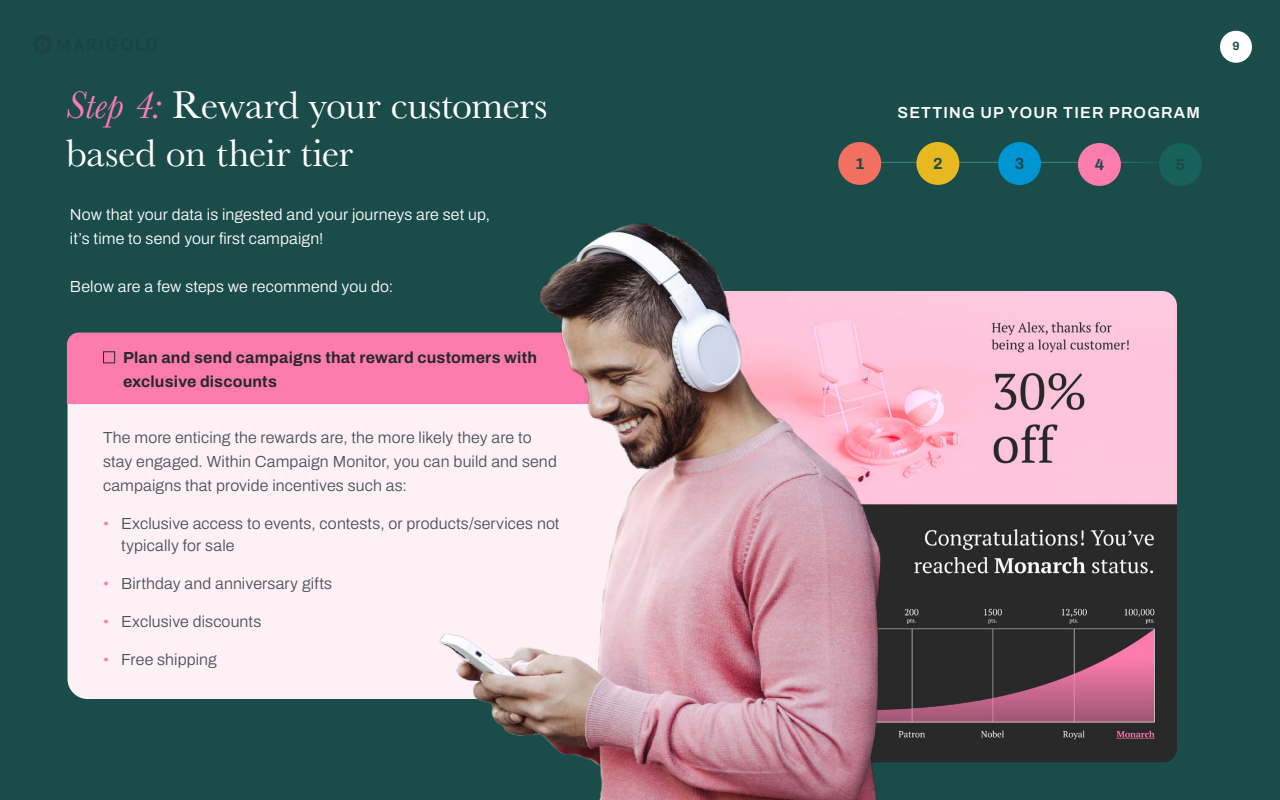
<style>
.page{position:relative;width:1280px;height:800px;background:#1a4c49}
.page>*{position:absolute;margin:0;border:0;box-sizing:border-box;transform-origin:0 0}
.t1{font:40px/48px "Baskerville";letter-spacing:-.01em;color:#fff}
.t2{font:300 16px/24px "Archivo";letter-spacing:.01em;color:#4a5056}
.t3{font:300 16px/24px "Archivo";letter-spacing:.01em;color:#fff}
.t4{font:700 16px/24px "Archivo";letter-spacing:.01em;color:#292929}
.t5{font:600 16px "Archivo";letter-spacing:.075em;color:#fff}
.t6{font:700 16px "Archivo";color:#1a4c49}
.t7{font:700 12px "Archivo";color:#1a4c49}
.s1{font-style:italic;color:#fc7cae}
.s2{color:#fc7cae}
</style>
<div class="page">
<div style="left:1220px;top:31px;width:32px;height:32px;background:#fff;border-radius:50%"></div>
<div style="left:68px;top:404px;width:351px;height:295px;background:#fef1f6"></div>
<div style="left:67px;top:333px;width:352px;height:71px;background:#fc7cae"></div>
<hr style="left:860px;top:162px;width:335px;height:1px;background:#fff">
<div style="left:838px;top:142px;width:43px;height:43px;background:#f36f60;border-radius:50%"></div>
<div style="left:998px;top:142px;width:43px;height:43px;background:#0094d3;border-radius:50%"></div>
<div style="left:1078px;top:143px;width:43px;height:43px;background:#fc7cae;border-radius:50%"></div>
<div style="left:916px;top:142px;width:43px;height:43px;background:#e8b820;border-radius:50%"></div>
<div style="left:1159px;top:143px;width:43px;height:43px;background:#18615b;border-radius:50%"></div>
<img style="left:889px;top:291px;width:288px;height:472px">
<img style="left:419px;top:223px;width:470px;height:577px">
<h1 class="t1" style="left:66px;top:82px;width:483px"><span class="s1">Step 4:</span> Reward your customers based on their tier</h1>
<p class="t3" style="left:70px;top:202px;width:422px">Now that your data is ingested and your journeys are set up, it’s time to send your first campaign!</p>
<p class="t3" style="left:70px;top:274px;width:325px">Below are a few steps we recommend you do:</p>
<p class="t4" style="left:123px;top:345px;width:416px;text-indent:-20px">■ Plan and send campaigns that reward customers with exclusive discounts</p>
<p class="t2" style="left:103px;top:425px;width:455px">The more enticing the rewards are, the more likely they are to stay engaged. Within Campaign Monitor, you can build and send campaigns that provide incentives such as:</p>
<p class="t2" style="left:121px;top:512px;width:440px;line-height:22px;text-indent:-18px"><span class="s2">•</span> Exclusive access to events, contests, or products/services not typically for sale</p>
<p class="t2" style="left:103px;top:571px;width:231px"><span class="s2">•</span> Birthday and anniversary gifts</p>
<p class="t2" style="left:103px;top:609px;width:160px"><span class="s2">•</span> Exclusive discounts</p>
<p class="t2" style="left:103px;top:647px;width:115px"><span class="s2">•</span> Free shipping</p>
<p class="t5" style="left:897px;top:101px;width:304px">SETTING UP YOUR TIER PROGRAM</p>
<p class="t6" style="left:855px;top:151px;width:11px">1</p>
<p class="t6" style="left:933px;top:151px;width:11px">2</p>
<p class="t6" style="left:1015px;top:151px;width:11px">3</p>
<p class="t6" style="left:1095px;top:152px;width:11px">4</p>
<p class="t6" style="left:1176px;top:152px;width:11px">5</p>
<p class="t7" style="left:1232px;top:37px;width:9px">9</p>
</div>
